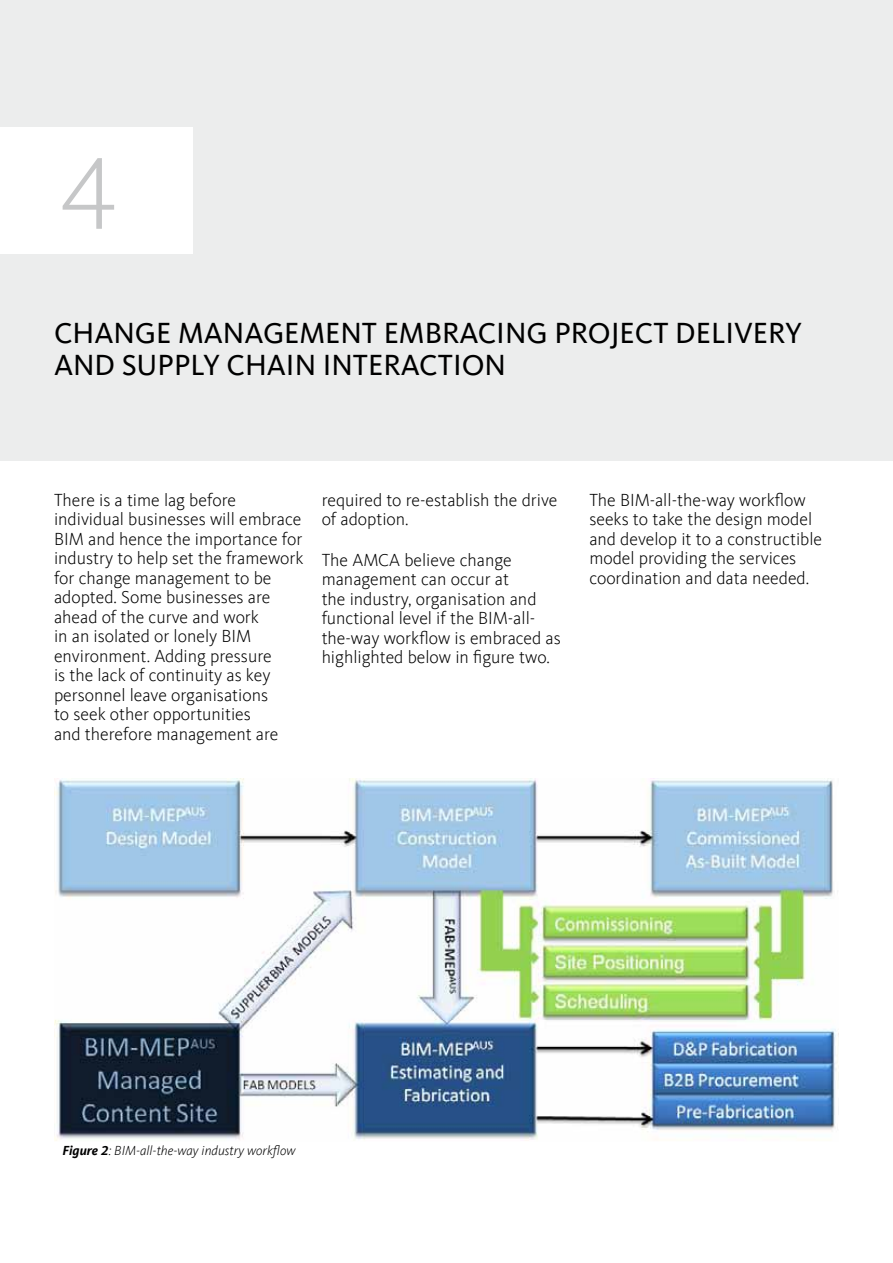
<style>
.page{position:relative;width:893px;height:1263px;background:#fff}
.page>*{position:absolute;margin:0;border:0;box-sizing:border-box;transform-origin:0 0}
.t1{font:300 108px "Kievit Sc Offc";color:#c6c7c8}
.t2{font:30px/31.5px "Kievit Offc";color:#000}
.t3{font:300 18px/19.5px "Kievit Offc";color:#000}
.t4{font:italic 300 13.5px "Kievit Offc";color:#000}
.s1{font-weight:700}
</style>
<div class="page">
<div style="left:0;top:0;width:893px;height:460px;background:#eceded"></div>
<div style="left:0;top:128px;width:192px;height:126px;background:#fff"></div>
<img style="left:54px;top:778px;width:785px;height:363px">
<h1 class="t1" style="left:59px;top:114px;width:60px">4</h1>
<h2 class="t2" style="left:54px;top:318px;width:750px">CHANGE MANAGEMENT EMBRACING PROJECT DELIVERY<br>AND SUPPLY CHAIN INTERACTION</h2>
<p class="t3" style="left:54px;top:490px;width:251px">There is a time lag before individual businesses will embrace<br>BIM and hence the importance for industry to help set the framework for change management to be adopted. Some businesses are ahead of the curve and work<br>in an isolated or lonely BIM environment. Adding pressure<br>is the lack of continuity as key personnel leave organisations<br>to seek other opportunities<br>and therefore management are</p>
<p class="t3" style="left:322px;top:490px;width:237px">required to re-establish the drive of adoption.</p>
<p class="t3" style="left:322px;top:550px;width:241px">The AMCA believe change management can occur at<br>the industry, organisation and functional level if the BIM-all&shy;the-way workflow is embraced as highlighted below in figure two.</p>
<p class="t3" style="left:589px;top:490px;width:234px">The BIM-all-the-way workflow seeks to take the design model and develop it to a constructible model providing the services coordination and data needed.</p>
<p class="t4" style="left:63px;top:1142px;width:234px"><span class="s1">Figure 2</span>: BIM-all-the-way industry workflow</p>
</div>
